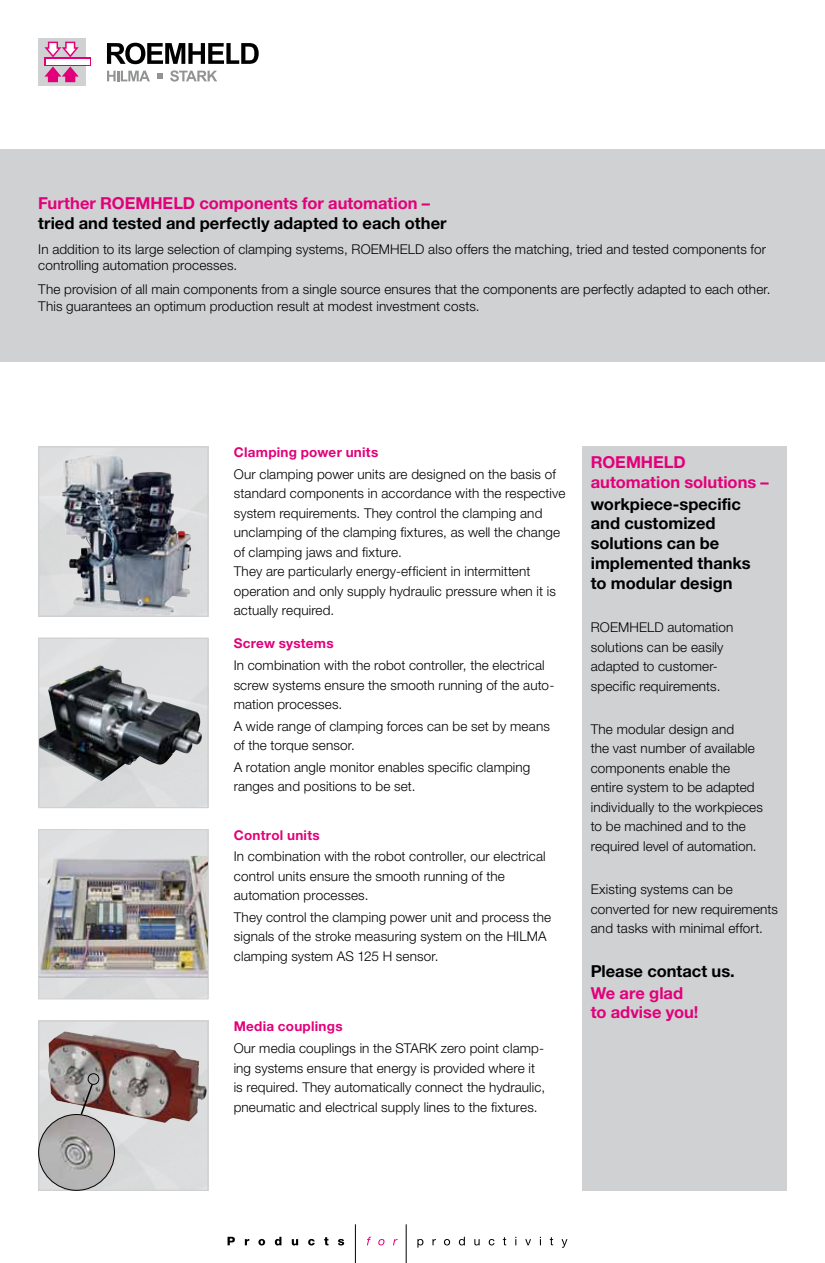
<style>
.page{position:relative;width:825px;height:1263px;background:#fff}
.page>*{position:absolute;margin:0;border:0;box-sizing:border-box;transform-origin:0 0}
.t1{font:700 16.5px/19.8px "Helvetica Neue";color:#000}
.t2{font:700 16.5px/19.8px "Helvetica Neue";color:#e2007a}
.t3{font:300 13.5px/19.5px "Helvetica Neue";letter-spacing:.01em;color:#000}
.t4{font:700 13.5px "Helvetica Neue";letter-spacing:.02em;color:#e2007a}
</style>
<div class="page">
<svg style="left:228px;top:1237px;width:7px;height:8px"></svg>
<svg style="left:245px;top:1239px;width:4px;height:6px"></svg>
<svg style="left:258px;top:1239px;width:7px;height:6px"></svg>
<svg style="left:275px;top:1237px;width:6px;height:8px"></svg>
<svg style="left:292px;top:1239px;width:6px;height:6px"></svg>
<svg style="left:308px;top:1239px;width:7px;height:6px"></svg>
<svg style="left:324px;top:1237px;width:4px;height:8px"></svg>
<svg style="left:338px;top:1239px;width:6px;height:6px"></svg>
<svg style="left:367px;top:1237px;width:4px;height:8px"></svg>
<svg style="left:378px;top:1239px;width:6px;height:6px"></svg>
<svg style="left:393px;top:1239px;width:5px;height:6px"></svg>
<svg style="left:417px;top:1239px;width:6px;height:9px"></svg>
<svg style="left:432px;top:1239px;width:4px;height:6px"></svg>
<svg style="left:444px;top:1239px;width:6px;height:6px"></svg>
<svg style="left:459px;top:1237px;width:6px;height:8px"></svg>
<svg style="left:474px;top:1239px;width:6px;height:6px"></svg>
<svg style="left:489px;top:1239px;width:5px;height:6px"></svg>
<svg style="left:503px;top:1237px;width:3px;height:8px"></svg>
<svg style="left:525px;top:1239px;width:6px;height:6px"></svg>
<svg style="left:550px;top:1237px;width:3px;height:8px"></svg>
<svg style="left:561px;top:1239px;width:6px;height:9px"></svg>
<hr style="left:355px;top:1224px;width:1px;height:39px;background:#000">
<hr style="left:406px;top:1224px;width:1px;height:39px;background:#000">
<div style="left:38px;top:38px;width:48px;height:48px;background:#d0d1d2"></div>
<div style="left:44px;top:58px;width:47px;height:8px;background:#e2007a"></div>
<div style="left:46px;top:59px;width:44px;height:6px;background:#fff"></div>
<svg style="left:44px;top:42px;width:35px;height:15px"></svg>
<svg style="left:44px;top:66px;width:35px;height:16px"></svg>
<svg style="left:107px;top:43px;width:152px;height:21px"></svg>
<svg style="left:107px;top:71px;width:43px;height:10px"></svg>
<svg style="left:170px;top:70px;width:47px;height:12px"></svg>
<svg style="left:157px;top:73px;width:5px;height:6px"></svg>
<div style="left:583px;top:446px;width:204px;height:745px;background:#d0d1d2"></div>
<img style="left:40px;top:448px;width:166px;height:167px">
<img style="left:40px;top:665px;width:166px;height:141px">
<div style="left:38px;top:638px;width:170px;height:170px;border:1px solid #d0d1d2"></div>
<div style="left:38px;top:829px;width:170px;height:170px;border:1px solid #d0d1d2"></div>
<div style="left:40px;top:1022px;width:166px;height:167px;background:#dbdcdd"></div>
<img style="left:61px;top:455px;width:37px;height:121px">
<div style="left:38px;top:446px;width:170px;height:171px;border:1px solid #d0d1d2"></div>
<img style="left:39px;top:856px;width:169px;height:122px">
<img style="left:48px;top:1031px;width:158px;height:92px">
<div style="left:38px;top:1020px;width:170px;height:171px;border:1px solid #d0d1d2"></div>
<div style="left:88px;top:1073px;width:11px;height:12px;border:1px solid #000;border-radius:50%"></div>
<img style="left:39px;top:1114px;width:75px;height:76px;border-radius:38px">
<div style="left:38px;top:1114px;width:77px;height:77px;border:1px solid #000;border-radius:50%"></div>
<svg style="left:79px;top:1082px;width:15px;height:34px"></svg>
<div style="left:0;top:149px;width:825px;height:212px;background:#d0d1d2"></div>
<p class="t2" style="left:38px;top:193px;width:393px">Further ROEMHELD components for automation –</p>
<p class="t1" style="left:38px;top:213px;width:410px">tried and tested and perfectly adapted to each other</p>
<p class="t3" style="left:38px;top:240px;width:729px;line-height:16.2px">In addition to its large selection of clamping systems, ROEMHELD also offers the matching, tried and tested components for controlling automation processes.</p>
<p class="t3" style="left:38px;top:281px;width:734px;line-height:16.2px">The provision of all main components from a single source ensures that the components are perfectly adapted to each other.<br>This guarantees an optimum production result at modest investment costs.</p>
<p class="t4" style="left:234px;top:444px;width:146px">Clamping power units</p>
<p class="t3" style="left:234px;top:464px;width:333px">Our clamping power units are designed on the basis of standard components in accordance with the respective system requirements. They control the clamping and unclamping of the clamping fixtures, as well the change of clamping jaws and fixture.<br>They are particularly energy-efficient in intermittent operation and only supply hydraulic pressure when it is actually required.</p>
<p class="t4" style="left:234px;top:635px;width:101px">Screw systems</p>
<p class="t3" style="left:234px;top:655px;width:322px">In combination with the robot controller, the electrical screw systems ensure the smooth running of the auto&shy;mation processes.</p>
<p class="t3" style="left:234px;top:716px;width:318px">A wide range of clamping forces can be set by means of the torque sensor.</p>
<p class="t3" style="left:234px;top:757px;width:298px">A rotation angle monitor enables specific clamping ranges and positions to be set.</p>
<p class="t4" style="left:234px;top:826px;width:87px">Control units</p>
<p class="t3" style="left:234px;top:846px;width:313px">In combination with the robot controller, our electrical control units ensure the smooth running of the automation processes.</p>
<p class="t3" style="left:234px;top:907px;width:319px">They control the clamping power unit and process the signals of the stroke measuring system on the HILMA clamping system AS 125 H sensor.</p>
<p class="t4" style="left:234px;top:1018px;width:110px">Media couplings</p>
<p class="t3" style="left:234px;top:1038px;width:313px">Our media couplings in the STARK zero point clamp&shy;ing systems ensure that energy is provided where it is required. They automatically connect the hydraulic, pneumatic and electrical supply lines to the fixtures.</p>
<p class="t2" style="left:591px;top:452px;width:180px">ROEMHELD automation solutions –</p>
<p class="t1" style="left:591px;top:493px;width:161px">workpiece-specific and customized solutions can be implemented thanks to modular design</p>
<p class="t3" style="left:591px;top:617px;width:144px">ROEMHELD automation solutions can be easily adapted to customer&shy;specific requirements.</p>
<p class="t3" style="left:591px;top:719px;width:174px">The modular design and<br>the vast number of available components enable the entire system to be adapted individually to the workpieces to be machined and to the required level of automation.</p>
<p class="t3" style="left:591px;top:879px;width:189px">Existing systems can be converted for new requirements and tasks with minimal effort.</p>
<p class="t1" style="left:591px;top:960px;width:146px">Please contact us.</p>
<p class="t2" style="left:591px;top:982px;width:109px">We are glad to advise you!</p>
</div>
